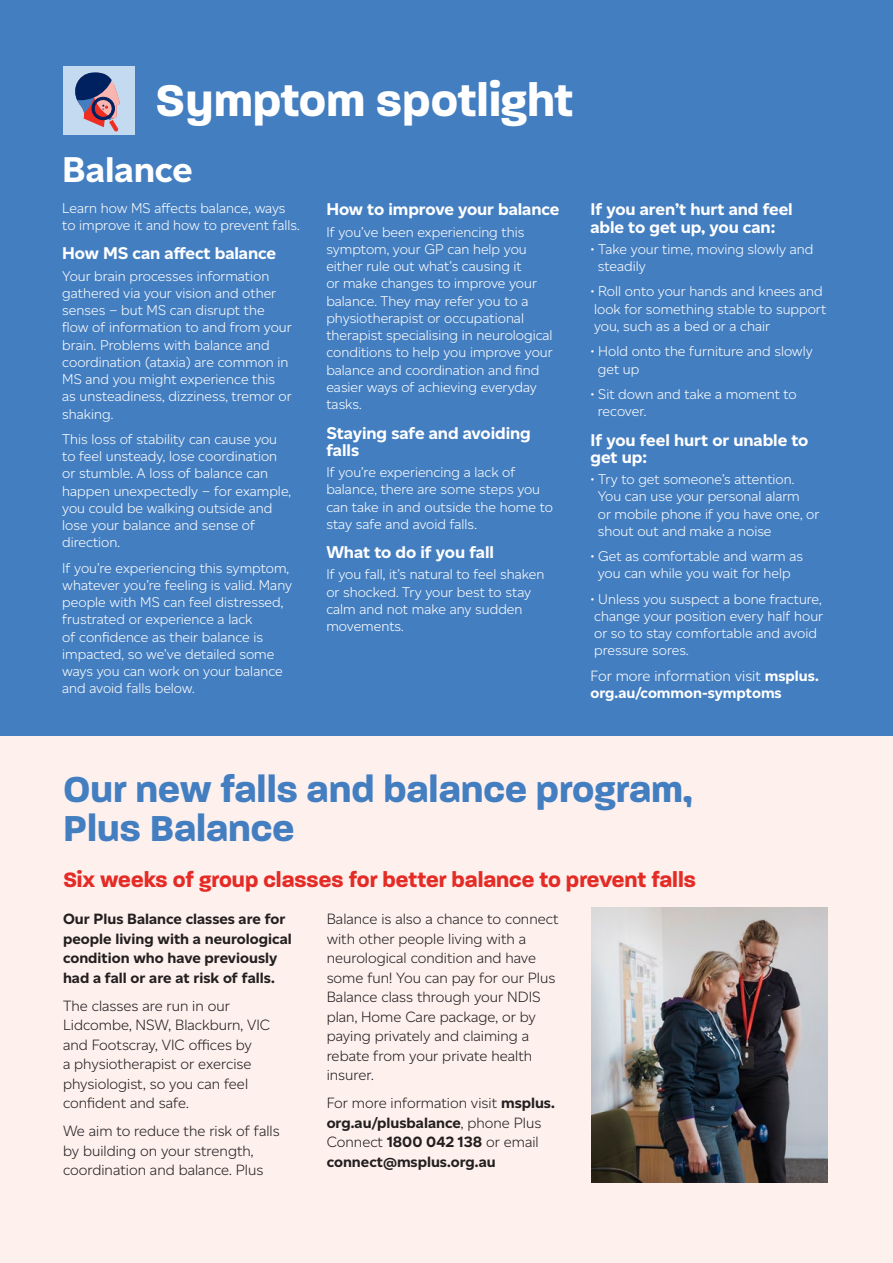
<style>
.page{position:relative;width:893px;height:1263px;background:#fff}
.page>*{position:absolute;margin:0;border:0;box-sizing:border-box;transform-origin:0 0}
.H1_Heading{font:700 48px "Paralucent";color:#fff}
.H1_Heading-2{font:700 39px/39px "Paralucent";color:#437ec1}
.Introduction{font:700 36px "Altform";letter-spacing:-.005em;color:#fff}
.H1_Heading-3{font:700 22.5px "Paralucent";color:#e42b25}
.Introduction-2{font:700 17.1px/17.2px "Altform";letter-spacing:-.005em;color:#fff}
.Body_Text{font:300 15px/19.5px "Altform";color:#231f20}
.Body_Text-2{font:700 15px/19.5px "Altform";color:#231f20}
.Body_Text-3{font:700 15px/17.2px "Altform";color:#fff}
.Body_Text-4{font:300 14.25px/17.2px "Altform";color:#fff}
.s1{font-weight:300}
</style>
<div class="page">
<div style="left:1px;top:645px;width:892px;height:618px;background:#fef0ed"></div>
<img style="left:591px;top:908px;width:237px;height:274px">
<div style="left:0;top:0;width:893px;height:735px;background:#437ec1"></div>
<div style="left:64px;top:67px;width:71px;height:68px;background:#c3daf1"></div>
<svg style="left:75px;top:72px;width:45px;height:60px"></svg>
<p class="H1_Heading" style="left:155px;top:71px;width:419px">Symptom spotlight</p>
<p class="Introduction" style="left:62px;top:149px;width:132px">Balance</p>
<p class="Body_Text-4" style="left:62px;top:199px;width:239px">Learn how MS affects balance, ways to improve it and how to prevent falls.</p>
<p class="Introduction-2" style="left:62px;top:245px;width:215px">How MS can affect balance</p>
<p class="Body_Text-4" style="left:62px;top:267px;width:231px">Your brain processes information gathered via your vision and other senses – but MS can disrupt the flow of information to and from your brain. Problems with balance and coordination (ataxia) are common in<br>MS and you might experience this as unsteadiness, dizziness, tremor or shaking.</p>
<p class="Body_Text-4" style="left:62px;top:430px;width:230px">This loss of stability can cause you to feel unsteady, lose coordination or stumble. A loss of balance can happen unexpectedly – for example, you could be walking outside and lose your balance and sense of direction.</p>
<p class="Body_Text-4" style="left:62px;top:559px;width:231px">If you’re experiencing this symptom, whatever you’re feeling is valid. Many people with MS can feel distressed, frustrated or experience a lack<br>of confidence as their balance is impacted, so we’ve detailed some ways you can work on your balance and avoid falls below.</p>
<p class="Introduction-2" style="left:326px;top:201px;width:235px">How to improve your balance</p>
<p class="Body_Text-4" style="left:326px;top:223px;width:228px">If you’ve been experiencing this symptom, your GP can help you either rule out what’s causing it<br>or make changes to improve your balance. They may refer you to a physiotherapist or occupational therapist specialising in neurological conditions to help you improve your balance and coordination and find easier ways of achieving everyday tasks.</p>
<p class="Introduction-2" style="left:326px;top:424px;width:206px">Staying safe and avoiding falls</p>
<p class="Body_Text-4" style="left:326px;top:464px;width:228px">If you’re experiencing a lack of balance, there are some steps you can take in and outside the home to stay safe and avoid falls.</p>
<p class="Introduction-2" style="left:326px;top:544px;width:169px">What to do if you fall</p>
<p class="Body_Text-4" style="left:326px;top:566px;width:219px">If you fall, it’s natural to feel shaken or shocked. Try your best to stay calm and not make any sudden movements.</p>
<p class="Introduction-2" style="left:590px;top:201px;width:204px">If you aren’t hurt and feel able to get up, you can:</p>
<p class="Body_Text-4" style="left:598px;top:240px;width:217px;text-indent:-7px">• Take your time, moving slowly and steadily</p>
<p class="Body_Text-4" style="left:590px;top:283px;width:237px">• Roll onto your hands and knees and look for something stable to support you, such as a bed or a chair</p>
<p class="Body_Text-4" style="left:598px;top:343px;width:217px;text-indent:-7px">• Hold onto the furniture and slowly get up</p>
<p class="Body_Text-4" style="left:598px;top:385px;width:200px;text-indent:-7px">• Sit down and take a moment to recover.</p>
<p class="Introduction-2" style="left:590px;top:431px;width:220px">If you feel hurt or unable to get up:</p>
<p class="Body_Text-4" style="left:598px;top:471px;width:223px;text-indent:-7px">• Try to get someone’s attention.<br>You can use your personal alarm<br>or mobile phone if you have one, or shout out and make a noise</p>
<p class="Body_Text-4" style="left:590px;top:548px;width:214px;text-align:center">• Get as comfortable and warm as you can while you wait for help</p>
<p class="Body_Text-4" style="left:590px;top:590px;width:234px">• Unless you suspect a bone fracture, change your position every half hour or so to stay comfortable and avoid pressure sores.</p>
<p class="Body_Text-3" style="left:590px;top:667px;width:230px"><span class="s1">For more information visit</span> msplus. org.au/common-symptoms</p>
<p class="H1_Heading-2" style="left:63px;top:770px;width:631px">Our new falls and balance program,<br>Plus Balance</p>
<p class="H1_Heading-3" style="left:63px;top:866px;width:635px">Six weeks of group classes for better balance to prevent falls</p>
<p class="Body_Text-2" style="left:63px;top:909px;width:230px">Our Plus Balance classes are for people living with a neurological condition who have previously had a fall or are at risk of falls.</p>
<p class="Body_Text" style="left:63px;top:996px;width:209px">The classes are run in our<br>Lidcombe, NSW, Blackburn, VIC and Footscray, VIC offices by<br>a physiotherapist or exercise physiologist, so you can feel confident and safe.</p>
<p class="Body_Text" style="left:63px;top:1121px;width:218px">We aim to reduce the risk of falls by building on your strength, coordination and balance. Plus</p>
<p class="Body_Text" style="left:327px;top:909px;width:233px">Balance is also a chance to connect with other people living with a neurological condition and have some fun! You can pay for our Plus<br>Balance class through your NDIS plan, Home Care package, or by paying privately and claiming a rebate from your private health insurer.</p>
<p class="Body_Text-2" style="left:327px;top:1093px;width:230px"><span class="s1">For more information visit</span> msplus. org.au/plusbalance<span class="s1">, phone Plus<br>Connect</span> 1800 042 138 <span class="s1">or email </span>connect@msplus.org.au</p>
</div>
